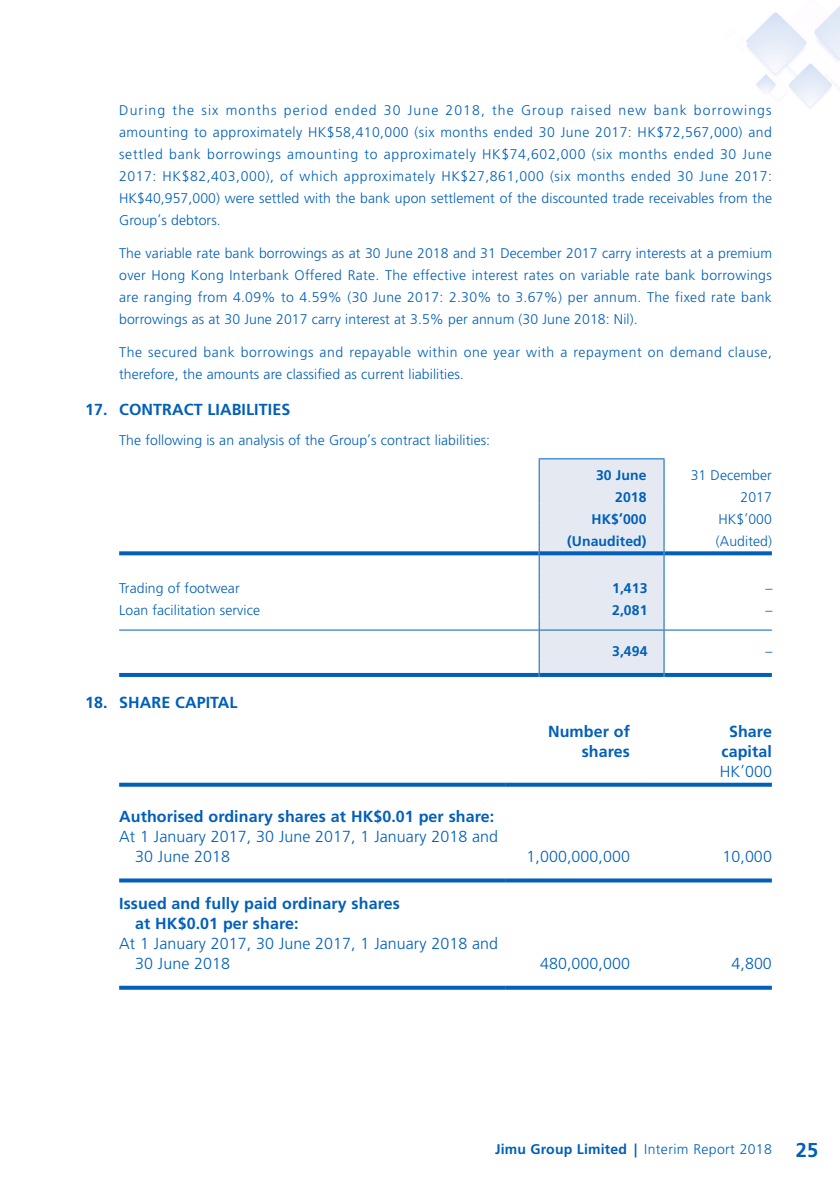
<style>
.page{position:relative;width:840px;height:1191px;background:#fff}
.page>*{position:absolute;margin:0;border:0;box-sizing:border-box;transform-origin:0 0}
.t1{font:700 16px/20px "Frutiger LT Std";letter-spacing:.005em;color:#005fb9;text-align:right}
.t2{font:300 16px/20px "Frutiger LT Std";letter-spacing:.005em;color:#005fb9}
.t3{font:300 14px/22px "Frutiger LT Std";letter-spacing:.005em;color:#005fb9;text-align:justify}
.t4{font:300 14px/22px "Frutiger LT Std";letter-spacing:.04em;color:#005fb9}
.t5{font:700 14px/22px "Frutiger LT Std";letter-spacing:.005em;color:#005fb9;text-align:right}
.s1{font-weight:300}
.s2{font-size:20px}
</style>
<div class="page">
<img style="left:746px;top:7px;width:93px;height:101px">
<hr style="left:538px;top:458px;width:126px;height:1px;background:#005fb9">
<div style="left:538px;top:459px;width:126px;height:218px;background:#e5eaf2"></div>
<svg style="left:119px;top:551px;width:419px;height:4px;background:#146cbe"></svg>
<svg style="left:539px;top:551px;width:124px;height:4px"></svg>
<svg style="left:664px;top:551px;width:107px;height:4px"></svg>
<hr style="left:119px;top:629px;width:419px;height:1px;background:#005fb9">
<hr style="left:539px;top:629px;width:124px;height:1px;background:#005fb9">
<hr style="left:664px;top:629px;width:107px;height:1px;background:#005fb9">
<hr style="left:119px;top:673px;width:419px;height:4px;background:#005fb9">
<hr style="left:539px;top:673px;width:124px;height:4px;background:#005fb9">
<hr style="left:664px;top:673px;width:107px;height:4px;background:#005fb9">
<svg style="left:119px;top:782px;width:386px;height:4px;background:#2f7cc5"></svg>
<svg style="left:505px;top:782px;width:141px;height:4px"></svg>
<svg style="left:646px;top:782px;width:125px;height:4px"></svg>
<svg style="left:119px;top:878px;width:386px;height:4px;background:#1f72c1"></svg>
<svg style="left:505px;top:878px;width:141px;height:4px"></svg>
<svg style="left:646px;top:878px;width:125px;height:4px"></svg>
<svg style="left:119px;top:985px;width:386px;height:4px;background:#2f7cc6"></svg>
<svg style="left:505px;top:985px;width:141px;height:4px"></svg>
<svg style="left:646px;top:985px;width:125px;height:4px"></svg>
<p class="t3" style="left:119px;top:99px;width:654px">During the six months period ended 30 June 2018, the Group raised new bank borrowings amounting to approximately HK$58,410,000 (six months ended 30 June 2017: HK$72,567,000) and settled bank borrowings amounting to approximately HK$74,602,000 (six months ended 30 June 2017: HK$82,403,000), of which approximately HK$27,861,000 (six months ended 30 June 2017:<br>HK$40,957,000) were settled with the bank upon settlement of the discounted trade receivables from the Group’s debtors.</p>
<p class="t3" style="left:119px;top:242px;width:654px">The variable rate bank borrowings as at 30 June 2018 and 31 December 2017 carry interests at a premium over Hong Kong Interbank Offered Rate. The effective interest rates on variable rate bank borrowings are ranging from 4.09% to 4.59% (30 June 2017: 2.30% to 3.67%) per annum. The fixed rate bank borrowings as at 30 June 2017 carry interest at 3.5% per annum (30 June 2018: Nil).</p>
<p class="t4" style="left:119px;top:342px;width:654px">The secured bank borrowings and repayable within one year with a repayment on demand clause, therefore, the amounts are classified as current liabilities.</p>
<p class="t1" style="left:85px;top:399px;width:206px">17. CONTRACT LIABILITIES</p>
<p class="t3" style="left:119px;top:429px;width:372px">The following is an analysis of the Group’s contract liabilities:</p>
<p class="t5" style="left:595px;top:464px;width:52px">30 June<br>2018</p>
<p class="t3" style="left:690px;top:464px;width:83px;text-align:right">31 December<br>2017</p>
<p class="t5" style="left:591px;top:508px;width:56px">HK$’000</p>
<p class="t3" style="left:718px;top:508px;width:55px">HK$’000</p>
<p class="t5" style="left:566px;top:530px;width:81px">(Unaudited)</p>
<p class="t3" style="left:715px;top:530px;width:57px">(Audited)</p>
<p class="t3" style="left:119px;top:577px;width:122px">Trading of footwear</p>
<p class="t5" style="left:611px;top:577px;width:37px">1,413</p>
<p class="t3" style="left:765px;top:577px;width:8px">–</p>
<p class="t3" style="left:119px;top:599px;width:142px">Loan facilitation service</p>
<p class="t5" style="left:611px;top:599px;width:37px">2,081</p>
<p class="t3" style="left:765px;top:599px;width:8px">–</p>
<p class="t5" style="left:611px;top:640px;width:37px">3,494</p>
<p class="t3" style="left:765px;top:641px;width:8px">–</p>
<p class="t1" style="left:85px;top:693px;width:154px">18. SHARE CAPITAL</p>
<p class="t1" style="left:547px;top:721px;width:83px">Number of shares</p>
<p class="t1" style="left:721px;top:721px;width:52px;text-align:center">Share capital</p>
<p class="t2" style="left:719px;top:761px;width:54px">HK’000</p>
<p class="t1" style="left:119px;top:806px;width:376px">Authorised ordinary shares at HK$0.01 per share:</p>
<p class="t2" style="left:135px;top:826px;width:364px;text-indent:-16px">At 1 January 2017, 30 June 2017, 1 January 2018 and<br>30 June 2018</p>
<p class="t2" style="left:526px;top:846px;width:105px">1,000,000,000</p>
<p class="t2" style="left:722px;top:846px;width:51px">10,000</p>
<p class="t1" style="left:135px;top:893px;width:266px;text-align:left;text-indent:-16px">Issued and fully paid ordinary shares at HK$0.01 per share:</p>
<p class="t2" style="left:135px;top:933px;width:364px;text-indent:-16px">At 1 January 2017, 30 June 2017, 1 January 2018 and<br>30 June 2018</p>
<p class="t2" style="left:539px;top:953px;width:91px">480,000,000</p>
<p class="t2" style="left:731px;top:953px;width:42px">4,800</p>
<p class="t5" style="left:495px;top:1137px;width:324px">Jimu Group Limited | <span class="s1">Interim Report 2018</span> <span class="s2">25</span></p>
</div>
